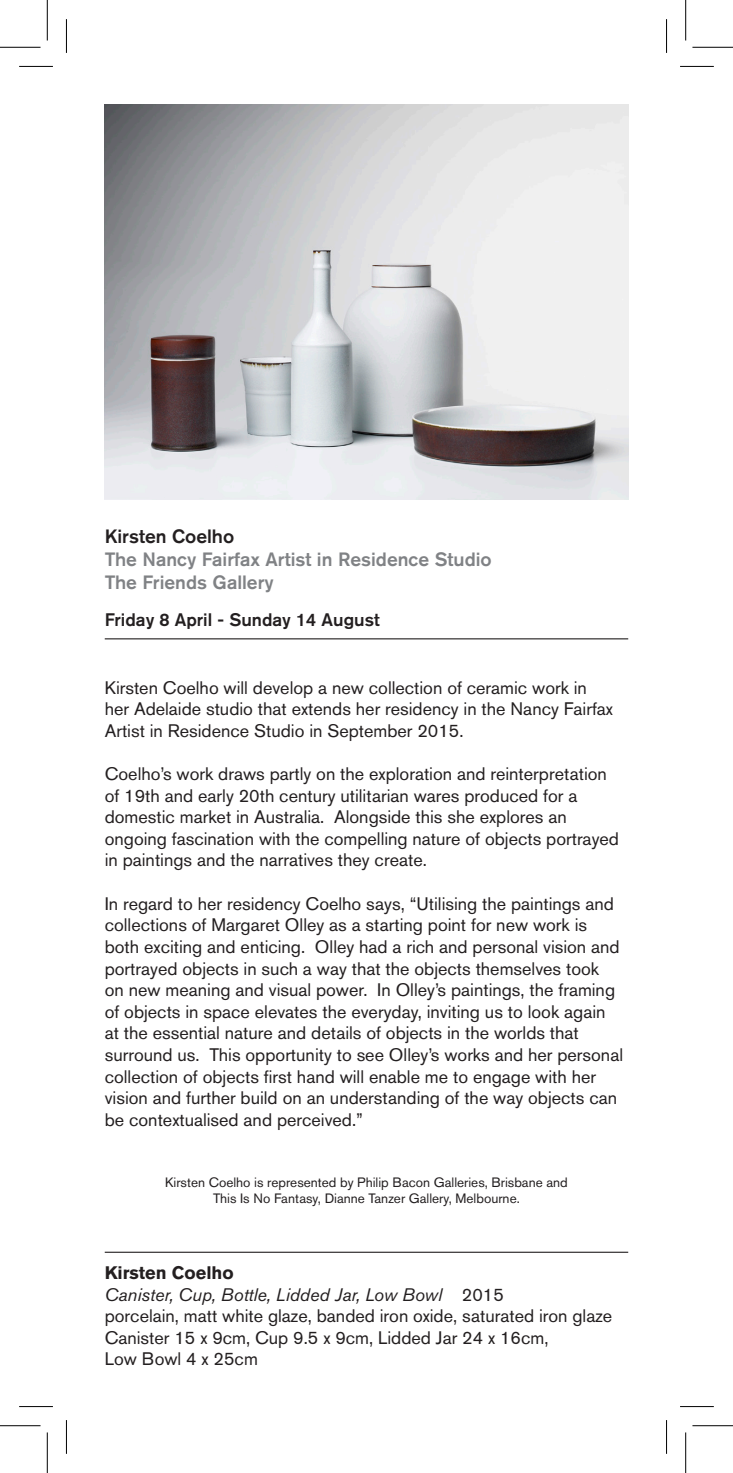
<style>
.page{position:relative;width:733px;height:1473px;background:#fff}
.page>*{position:absolute;margin:0;border:0;box-sizing:border-box;transform-origin:0 0}
.t1{font:500 19.12px "Akzidenz Grotesk BQ";color:#808285}
.t2{font:500 19.12px "Akzidenz Grotesk BQ";color:#231f20}
.t3{font:18px/21.6px "Akzidenz Grotesk BQ";color:#231f20}
.t4{font:italic 18px "Akzidenz Grotesk BQ";color:#231f20}
.t5{font:500 18px "Akzidenz Grotesk BQ";color:#231f20}
.t6{font:700 18px "Akzidenz Grotesk BQ";color:#231f20}
.t7{font:13.5px "Akzidenz Grotesk BQ";color:#231f20}
.s1{font-style:normal}
</style>
<div class="page">
<hr style="left:105px;top:638px;width:523px;height:1px;background:#231f20">
<hr style="left:105px;top:1251px;width:523px;height:1px;background:#231f20">
<img style="left:105px;top:104px;width:523px;height:396px">
<hr style="left:19px;top:66px;width:34px;height:1px;background:#000">
<hr style="left:679px;top:66px;width:34px;height:1px;background:#000">
<hr style="left:19px;top:1405px;width:34px;height:1px;background:#000">
<hr style="left:679px;top:1405px;width:34px;height:1px;background:#000">
<hr style="left:66px;top:19px;width:1px;height:34px;background:#000">
<hr style="left:66px;top:1419px;width:1px;height:34px;background:#000">
<hr style="left:666px;top:19px;width:1px;height:34px;background:#000">
<hr style="left:666px;top:1419px;width:1px;height:34px;background:#000">
<hr style="left:0;top:47px;width:40px;height:1px;background:#000">
<hr style="left:692px;top:47px;width:40px;height:1px;background:#000">
<hr style="left:0;top:1425px;width:40px;height:1px;background:#000">
<hr style="left:692px;top:1425px;width:40px;height:1px;background:#000">
<hr style="left:47px;top:0;width:1px;height:40px;background:#000">
<hr style="left:47px;top:1432px;width:1px;height:40px;background:#000">
<hr style="left:685px;top:0;width:1px;height:40px;background:#000">
<hr style="left:685px;top:1432px;width:1px;height:40px;background:#000">
<p class="t2" style="left:105px;top:525px;width:131px">Kirsten Coelho</p>
<p class="t1" style="left:105px;top:548px;width:388px">The Nancy Fairfax Artist in Residence Studio</p>
<p class="t1" style="left:105px;top:571px;width:170px">The Friends Gallery</p>
<p class="t5" style="left:105px;top:608px;width:276px">Friday 8 April - Sunday 14 August</p>
<p class="t3" style="left:105px;top:676px;width:509px">Kirsten Coelho will develop a new collection of ceramic work in her Adelaide studio that extends her residency in the Nancy Fairfax<br>Artist in Residence Studio in September 2015.</p>
<p class="t3" style="left:105px;top:762px;width:515px">Coelho’s work draws partly on the exploration and reinterpretation of 19th and early 20th century utilitarian wares produced for a domestic market in Australia. Alongside this she explores an ongoing fascination with the compelling nature of objects portrayed in paintings and the narratives they create.</p>
<p class="t3" style="left:105px;top:892px;width:519px">In regard to her residency Coelho says, “Utilising the paintings and collections of Margaret Olley as a starting point for new work is both exciting and enticing. Olley had a rich and personal vision and portrayed objects in such a way that the objects themselves took<br>on new meaning and visual power. In Olley’s paintings, the framing of objects in space elevates the everyday, inviting us to look again at the essential nature and details of objects in the worlds that surround us. This opportunity to see Olley’s works and her personal collection of objects first hand will enable me to engage with her vision and further build on an understanding of the way objects can be contextualised and perceived.”</p>
<p class="t7" style="left:165px;top:1174px;width:404px">Kirsten Coelho is represented by Philip Bacon Galleries, Brisbane and</p>
<p class="t7" style="left:213px;top:1190px;width:308px">This Is No Fantasy, Dianne Tanzer Gallery, Melbourne.</p>
<p class="t6" style="left:105px;top:1261px;width:130px">Kirsten Coelho</p>
<p class="t4" style="left:105px;top:1283px;width:400px">Canister, Cup, Bottle, Lidded Jar, Low Bowl <span class="s1">2015</span></p>
<p class="t3" style="left:105px;top:1304px;width:509px">porcelain, matt white glaze, banded iron oxide, saturated iron glaze</p>
<p class="t3" style="left:105px;top:1326px;width:445px">Canister 15 x 9cm, Cup 9.5 x 9cm, Lidded Jar 24 x 16cm,</p>
<p class="t3" style="left:105px;top:1347px;width:155px">Low Bowl 4 x 25cm</p>
</div>
